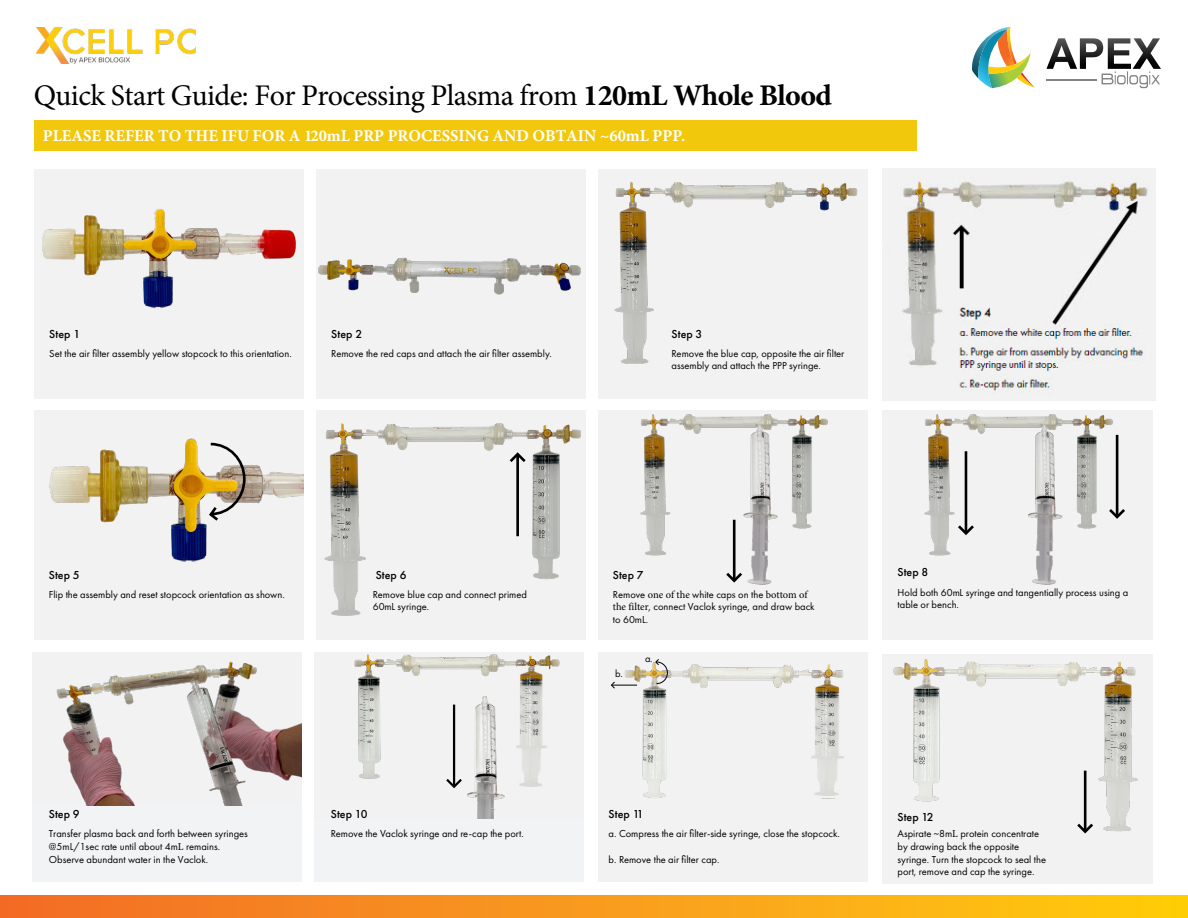
<style>
.page{position:relative;width:1188px;height:918px;background:#fff}
.page>*{position:absolute;margin:0;border:0;box-sizing:border-box;transform-origin:0 0}
.t1{font:30px "Minion Pro";letter-spacing:-.02em;color:#000}
.t2{font:700 16.5px "Minion Pro";color:#fff}
.t3{font:500 12px "Futura PT";color:#000}
.t4{font:10.5px/12.6px "Futura PT";color:#000}
.s1{font-weight:700}
.s2{font-family:"Minion Pro"}
</style>
<div class="page">
<div style="left:0;top:895px;width:1188px;height:23px;background:linear-gradient(to right,#f26b29,#ffcd0e)"></div>
<div style="left:314px;top:652px;width:270px;height:229px;background:#f1f3f4"></div>
<div style="left:32px;top:652px;width:270px;height:229px;background:#f1f3f4"></div>
<div style="left:316px;top:410px;width:270px;height:230px;background:#f2f2f2"></div>
<img style="left:324px;top:423px;width:257px;height:193px">
<div style="left:598px;top:410px;width:270px;height:230px;background:#f2f2f2"></div>
<img style="left:640px;top:414px;width:188px;height:171px">
<div style="left:34px;top:410px;width:270px;height:230px;background:#f2f2f2"></div>
<img style="left:49px;top:438px;width:255px;height:124px">
<div style="left:883px;top:410px;width:270px;height:230px;background:#f2f2f2"></div>
<img style="left:924px;top:414px;width:189px;height:171px">
<div style="left:34px;top:169px;width:270px;height:230px;background:#f2f2f2"></div>
<img style="left:42px;top:209px;width:254px;height:100px">
<div style="left:316px;top:169px;width:270px;height:230px;background:#f2f2f2"></div>
<img style="left:318px;top:257px;width:263px;height:38px">
<div style="left:598px;top:169px;width:270px;height:230px;background:#f2f2f2"></div>
<img style="left:614px;top:182px;width:244px;height:182px">
<img style="left:56px;top:661px;width:246px;height:144px">
<img style="left:354px;top:654px;width:206px;height:164px">
<hr style="left:516px;top:455px;width:3px;height:81px;background:#000">
<svg style="left:507px;top:450px;width:21px;height:15px"></svg>
<div style="left:598px;top:652px;width:270px;height:229px;background:#f2f2f2"></div>
<img style="left:624px;top:662px;width:219px;height:137px">
<div style="left:883px;top:655px;width:270px;height:229px;background:#f2f2f2"></div>
<img style="left:893px;top:659px;width:245px;height:173px">
<hr style="left:1084px;top:771px;width:2px;height:60px;background:#000">
<svg style="left:1074px;top:821px;width:22px;height:13px"></svg>
<div style="left:34px;top:120px;width:883px;height:31px;background:#f2c80c"></div>
<img style="left:36px;top:27px;width:160px;height:36px">
<svg style="left:972px;top:27px;width:63px;height:61px"></svg>
<svg style="left:1046px;top:38px;width:115px;height:50px"></svg>
<hr style="left:1046px;top:79px;width:51px;height:1px;background:#828282">
<hr style="left:965px;top:451px;width:2px;height:81px;background:#000">
<svg style="left:955px;top:523px;width:22px;height:14px"></svg>
<hr style="left:1116px;top:435px;width:2px;height:81px;background:#000">
<svg style="left:1106px;top:506px;width:19px;height:15px"></svg>
<hr style="left:733px;top:520px;width:3px;height:60px;background:#000">
<svg style="left:723px;top:570px;width:22px;height:14px"></svg>
<hr style="left:453px;top:705px;width:2px;height:81px;background:#000">
<svg style="left:444px;top:776px;width:20px;height:14px"></svg>
<svg style="left:207px;top:441px;width:40px;height:82px"></svg>
<svg style="left:655px;top:659px;width:13px;height:26px"></svg>
<svg style="left:610px;top:681px;width:27px;height:9px"></svg>
<img style="left:517px;top:667px;width:31px;height:121px">
<img style="left:516px;top:668px;width:31px;height:121px">
<img style="left:812px;top:681px;width:32px;height:116px">
<img style="left:883px;top:168px;width:272px;height:232px">
<h1 class="t1" style="left:34px;top:76px;width:800px">Quick Start Guide: For Processing Plasma from <span class="s1">120mL Whole Blood</span></h1>
<h2 class="t2" style="left:43px;top:124px;width:644px">PLEASE REFER TO THE IFU FOR A 120mL PRP PROCESSING AND OBTAIN ~60mL PPP.</h2>
<p class="t3" style="left:49px;top:326px;width:32px">Step 1</p>
<p class="t3" style="left:331px;top:326px;width:32px">Step 2</p>
<p class="t3" style="left:672px;top:326px;width:32px">Step 3</p>
<p class="t4" style="left:49px;top:347px;width:244px">Set the air filter assembly yellow stopcock to this orientation.</p>
<p class="t4" style="left:672px;top:347px;width:174px">Remove the blue cap, opposite the air filter assembly and attach the PPP syringe.</p>
<p class="t4" style="left:331px;top:347px;width:222px">Remove the red caps and attach the air filter assembly.</p>
<p class="t3" style="left:49px;top:567px;width:32px">Step 5</p>
<p class="t3" style="left:376px;top:567px;width:32px">Step 6</p>
<p class="t3" style="left:898px;top:565px;width:32px">Step 8</p>
<p class="t3" style="left:613px;top:567px;width:32px">Step 7</p>
<p class="t4" style="left:613px;top:588px;width:203px">Remove <span class="s2">one of the</span> white cap<span class="s2">s</span> on the <span class="s2">bottom of the filter</span>, connect Vaclok syringe, and draw back to 60mL.</p>
<p class="t4" style="left:898px;top:586px;width:232px">Hold both 60mL syringe and tangentially process using a table or bench.</p>
<p class="t4" style="left:49px;top:588px;width:237px">Flip the assembly and reset stopcock orientation as shown.</p>
<p class="t4" style="left:373px;top:588px;width:156px">Remove blue cap and connect primed<br>60mL syringe.</p>
<p class="t3" style="left:49px;top:807px;width:32px">Step 9</p>
<p class="t4" style="left:49px;top:828px;width:201px">Transfer plasma back and forth between syringes @5mL/1sec rate until about 4m<span class="s2">L</span> remains.<br>Observe abundant water in the Vaclok.</p>
<p class="t3" style="left:331px;top:807px;width:38px">Step 10</p>
<p class="t4" style="left:331px;top:827px;width:195px">Remove the Vaclok syringe and re-cap the port.</p>
<p class="t4" style="left:615px;top:667px;width:9px">b.</p>
<p class="t4" style="left:645px;top:652px;width:9px">a.</p>
<p class="t3" style="left:609px;top:807px;width:37px">Step 11</p>
<p class="t4" style="left:609px;top:827px;width:233px">a. Compress the air filter-side syringe, close the stopcock.</p>
<p class="t4" style="left:609px;top:853px;width:112px">b. Remove the air filter cap.</p>
<p class="t3" style="left:898px;top:809px;width:38px">Step 12</p>
<p class="t4" style="left:898px;top:827px;width:150px">Aspirate ~8m<span class="s2">L</span> protein concentrate by drawing back the opposite syringe. Turn the stopcock to seal the port, remove and cap the syringe.</p>
</div>
